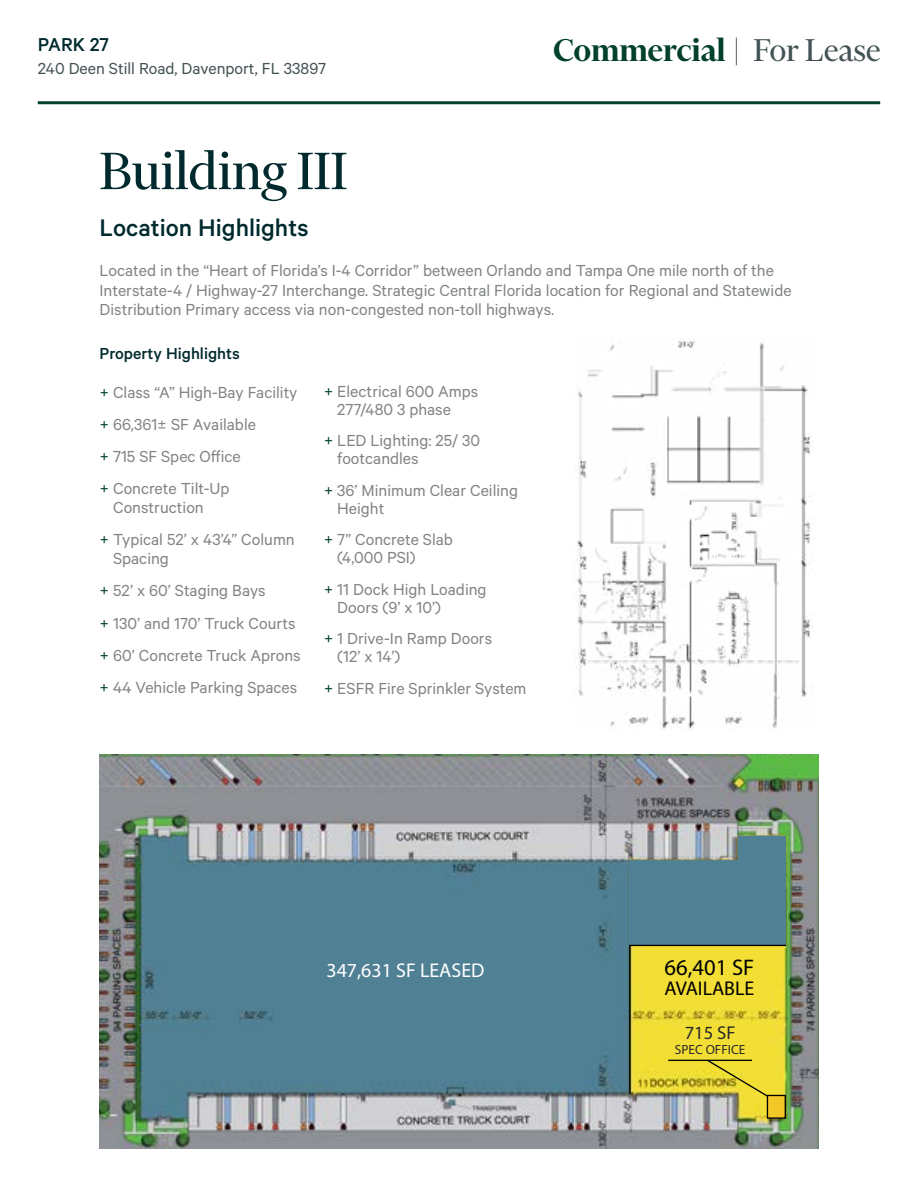
<style>
.page{position:relative;width:918px;height:1188px;background:#fff}
.page>*{position:absolute;margin:0;border:0;box-sizing:border-box;transform-origin:0 0}
.t1{font:60px "Financier Display";color:#002a2e}
.t2{font:600 36px "Financier Display";color:#00402d}
.t3{font:500 27px "Calibre";color:#002a2e}
.t4{font:22.65px "Myriad Pro";color:#000}
.t5{font:500 21px "Calibre";color:#002a2e}
.t6{font:19.95px "Myriad Pro";color:#fff}
.t7{font:19.95px "Myriad Pro";color:#000}
.t8{font:18.6px "Myriad Pro";color:#292829}
.t9{font:18px/32.2px "Calibre";color:#808581}
.t10{font:18px "Calibre";color:#435254}
.t11{font:13.35px "Myriad Pro";color:#292829}
.s1{font-weight:400;color:#435254}
.s2{font-weight:500;color:#002a2e}
.s3{color:#00402d}
</style>
<div class="page">
<img style="left:576px;top:339px;width:238px;height:392px">
<img style="left:100px;top:754px;width:719px;height:395px">
<div style="left:767px;top:1095px;width:18px;height:23px;background:#f3c728"></div>
<div style="left:767px;top:1095px;width:19px;height:24px;border:1px solid #000"></div>
<svg style="left:628px;top:836px;width:159px;height:262px;background:#abb25d"></svg>
<hr style="left:38px;top:101px;width:842px;height:3px;background:#00402d">
<p class="t5" style="left:38px;top:33px;width:73px">PARK 27</p>
<p class="t10" style="left:38px;top:58px;width:290px">240 Deen Still Road, Davenport, FL 33897</p>
<h2 class="t2" style="left:553px;top:26px;width:329px">Commercial <span class="s1">| For Lease</span></h2>
<h1 class="t1" style="left:100px;top:140px;width:249px">Building III</h1>
<h3 class="t3" style="left:100px;top:212px;width:211px">Location Highlights</h3>
<p class="t9" style="left:100px;top:260px;width:694px;line-height:19.5px">Located in the “Heart of Florida’s I-4 Corridor” between Orlando and Tampa One mile north of the<br>Interstate-4 / Highway-27 Interchange. Strategic Central Florida location for Regional and Statewide<br>Distribution Primary access via non-congested non-toll highways.</p>
<p class="t9" style="left:100px;top:333px;width:199px;line-height:39px"><span class="s2">Property Highlights<br></span><span class="s3">+</span> Class “A” High-Bay Facility</p>
<p class="t9" style="left:100px;top:408px;width:158px"><span class="s3">+</span> 66,361± SF Available <span class="s3">+</span> 715 SF Spec Office<br><span class="s3">+</span> Concrete Tilt-Up</p>
<p class="t9" style="left:100px;top:491px;width:197px;text-indent:14px">Construction<br><span class="s3">+</span> Typical 52’ x 43’4” Column</p>
<p class="t9" style="left:100px;top:542px;width:203px;text-indent:14px">Spacing<br><span class="s3">+</span> 52’ x 60’ Staging Bays<br><span class="s3">+</span> 130’ and 170’ Truck Courts <span class="s3">+</span> 60’ Concrete Truck Aprons <span class="s3">+</span> 44 Vehicle Parking Spaces</p>
<p class="t9" style="left:337px;top:382px;width:142px;line-height:18px;text-indent:-14px"><span class="s3">+</span> Electrical 600 Amps<br>277/480 3 phase</p>
<p class="t9" style="left:337px;top:431px;width:144px;line-height:18px;text-indent:-14px"><span class="s3">+</span> LED Lighting: 25/ 30 footcandles</p>
<p class="t9" style="left:337px;top:481px;width:182px;line-height:18px;text-indent:-14px"><span class="s3">+</span> 36’ Minimum Clear Ceiling<br>Height</p>
<p class="t9" style="left:337px;top:530px;width:117px;line-height:18px;text-indent:-14px"><span class="s3">+</span> 7” Concrete Slab (4,000 PSI)</p>
<p class="t9" style="left:337px;top:580px;width:151px;line-height:18px;text-indent:-14px"><span class="s3">+</span> 11 Dock High Loading<br>Doors (9’ x 10’)</p>
<p class="t9" style="left:337px;top:629px;width:156px;line-height:18px;text-indent:-14px"><span class="s3">+</span> 1 Drive-In Ramp Doors (12’ x 14’)</p>
<p class="t9" style="left:324px;top:672px;width:204px"><span class="s3">+</span> ESFR Fire Sprinkler System</p>
<p class="t6" style="left:326px;top:958px;width:160px">347,631 SF LEASED</p>
<p class="t4" style="left:665px;top:953px;width:91px">66,401 SF</p>
<p class="t7" style="left:665px;top:976px;width:91px">AVAILABLE</p>
<p class="t8" style="left:685px;top:1021px;width:52px">715 SF</p>
<p class="t11" style="left:675px;top:1041px;width:72px">SPEC OFFICE</p>
</div>
